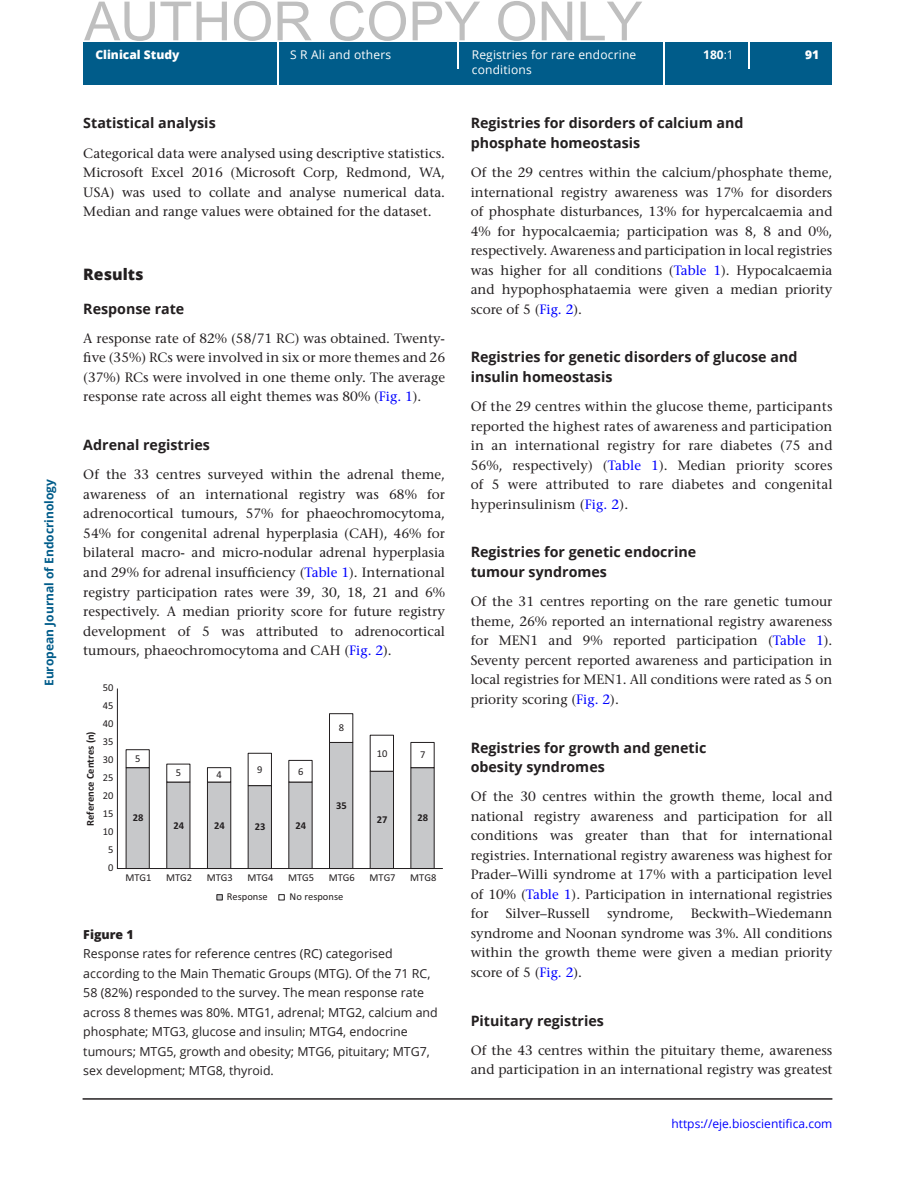
<style>
.page{position:relative;width:915px;height:1191px;background:#fff}
.page>*{position:absolute;margin:0;border:0;box-sizing:border-box;transform-origin:0 0}
.t1{font:54px "Arial";color:#bfbfbf}
.t2{font:800 15.75px "Open Sans";color:#231f20}
.H2-H1{font:700 14.25px/19.5px "Open Sans";color:#231f20}
.TXT{font:500 13.5px/19.5px "Stone Serif Std";color:#231f20;text-align:justify}
.FC{font:12.3px/19.5px "Open Sans";color:#231f20}
.FC-2{font:800 12.3px "Open Sans";color:#231f20}
.t3{font:12px "Open Sans";letter-spacing:.015em;color:#fff}
.t4{font:700 12px "Open Sans";color:#005c8a}
.t5{font:12px "Open Sans";color:#00f}
.t6{font:800 12px "Open Sans";color:#fff}
.t7{font:700 12px "Open Sans";color:#fff}
.t8{font:10.5px "Calibri";color:#231f20}
.t9{font:700 10.5px "Calibri";color:#231f20}
.s1{font-weight:400}
.s2{color:#00f}
</style>
<div class="page">
<div style="left:83px;top:42px;width:748px;height:43px;background:#005c8a"></div>
<hr style="left:277px;top:42px;width:1px;height:43px;background:#fff">
<hr style="left:663px;top:42px;width:1px;height:43px;background:#fff">
<hr style="left:457px;top:42px;width:2px;height:26px;background:#fff">
<hr style="left:83px;top:1098px;width:749px;height:1px;background:#231f20">
<hr style="left:747px;top:42px;width:2px;height:26px;background:#fff">
<svg style="left:117px;top:688px;width:325px;height:181px"></svg>
<svg style="left:216px;top:894px;width:7px;height:6px"></svg>
<svg style="left:278px;top:894px;width:6px;height:6px"></svg>
<p class="t4" style="left:41px;top:686px;width:209px;rotate:-90deg">European Journal of Endocrinology</p>
<h1 class="t1" style="left:84px;top:-14px;width:560px">AUTHOR COPY ONLY</h1>
<p class="t6" style="left:95px;top:46px;width:85px">Clinical Study</p>
<p class="t3" style="left:290px;top:47px;width:103px">S R Ali and others</p>
<p class="t3" style="left:471px;top:47px;width:166px">Registries for rare endocrine</p>
<p class="t7" style="left:703px;top:46px;width:32px">180<span class="s1">:1</span></p>
<p class="t6" style="left:804px;top:46px;width:16px">91</p>
<p class="t3" style="left:471px;top:61px;width:61px">conditions</p>
<h2 class="H2-H1" style="left:83px;top:113px;width:134px">Statistical analysis</h2>
<p class="TXT" style="left:83px;top:143px;width:363px">Categorical data were analysed using descriptive statistics.<br>Microsoft Excel 2016 (Microsoft Corp, Redmond, WA, USA) was used to collate and analyse numerical data.<br>Median and range values were obtained for the dataset.</p>
<h1 class="t2" style="left:83px;top:262px;width:62px">Results</h1>
<p class="H2-H1" style="left:83px;top:298px;width:103px">Response rate</p>
<p class="TXT" style="left:83px;top:328px;width:363px">A response rate of 82% (58/71 RC) was obtained. Twenty&shy;five (35%) RCs were involved in six or more themes and 26 (37%) RCs were involved in one theme only. The average response rate across all eight themes was 80% (<span class="s2">Fig. 1</span>).</p>
<h2 class="H2-H1" style="left:83px;top:435px;width:128px">Adrenal registries</h2>
<p class="TXT" style="left:83px;top:465px;width:363px">Of the 33 centres surveyed within the adrenal theme, awareness of an international registry was 68% for adrenocortical tumours, 57% for phaeochromocytoma, 54% for congenital adrenal hyperplasia (CAH), 46% for bilateral macro- and micro-nodular adrenal hyperplasia and 29% for adrenal insufficiency (<span class="s2">Table 1</span>). International registry participation rates were 39, 30, 18, 21 and 6% respectively. A median priority score for future registry development of 5 was attributed to adrenocortical tumours, phaeochromocytoma and CAH (<span class="s2">Fig. 2</span>).</p>
<p class="t8" style="left:103px;top:681px;width:12px">50</p>
<p class="t8" style="left:103px;top:699px;width:12px">45</p>
<p class="t8" style="left:103px;top:717px;width:12px">40</p>
<p class="t9" style="left:84px;top:826px;width:96px;rotate:-90deg">Reference Centres (n)</p>
<p class="t8" style="left:103px;top:735px;width:12px">35</p>
<p class="t8" style="left:103px;top:753px;width:12px">30</p>
<p class="t8" style="left:103px;top:771px;width:12px">25</p>
<p class="t8" style="left:103px;top:789px;width:12px">20</p>
<p class="t8" style="left:103px;top:807px;width:12px">15</p>
<p class="t8" style="left:103px;top:825px;width:12px">10</p>
<p class="t8" style="left:108px;top:843px;width:7px">5</p>
<p class="t8" style="left:108px;top:861px;width:7px">0</p>
<p class="t8" style="left:135px;top:752px;width:7px">5</p>
<p class="t9" style="left:133px;top:811px;width:12px">28</p>
<p class="t8" style="left:176px;top:766px;width:7px">5</p>
<p class="t8" style="left:216px;top:768px;width:7px">4</p>
<p class="t8" style="left:257px;top:762px;width:7px">9</p>
<p class="t8" style="left:298px;top:764px;width:7px">6</p>
<p class="t9" style="left:173px;top:818px;width:12px">24</p>
<p class="t9" style="left:214px;top:818px;width:12px">24</p>
<p class="t9" style="left:255px;top:820px;width:12px">23</p>
<p class="t9" style="left:295px;top:818px;width:12px">24</p>
<p class="t8" style="left:338px;top:721px;width:7px">8</p>
<p class="t9" style="left:336px;top:798px;width:12px">35</p>
<p class="t8" style="left:377px;top:746px;width:12px">10</p>
<p class="t8" style="left:420px;top:748px;width:7px">7</p>
<p class="t9" style="left:377px;top:813px;width:12px">27</p>
<p class="t9" style="left:417px;top:811px;width:12px">28</p>
<p class="t8" style="left:125px;top:871px;width:27px">MTG1</p>
<p class="t8" style="left:166px;top:871px;width:27px">MTG2</p>
<p class="t8" style="left:207px;top:871px;width:27px">MTG3</p>
<p class="t8" style="left:247px;top:871px;width:27px">MTG4</p>
<p class="t8" style="left:288px;top:871px;width:27px">MTG5</p>
<p class="t8" style="left:329px;top:871px;width:27px">MTG6</p>
<p class="t8" style="left:369px;top:871px;width:27px">MTG7</p>
<p class="t8" style="left:410px;top:871px;width:27px">MTG8</p>
<p class="t8" style="left:227px;top:890px;width:42px">Response</p>
<p class="t8" style="left:289px;top:890px;width:55px">No response</p>
<p class="FC-2" style="left:83px;top:924px;width:52px">Figure 1</p>
<p class="FC" style="left:83px;top:943px;width:356px">Response rates for reference centres (RC) categorised according to the Main Thematic Groups (MTG). Of the 71 RC, 58 (82%) responded to the survey. The mean response rate across 8 themes was 80%. MTG1, adrenal; MTG2, calcium and phosphate; MTG3, glucose and insulin; MTG4, endocrine tumours; MTG5, growth and obesity; MTG6, pituitary; MTG7, sex development; MTG8, thyroid.</p>
<h2 class="H2-H1" style="left:470px;top:113px;width:274px">Registries for disorders of calcium and phosphate homeostasis</h2>
<p class="TXT" style="left:470px;top:163px;width:363px">Of the 29 centres within the calcium/phosphate theme, international registry awareness was 17% for disorders of phosphate disturbances, 13% for hypercalcaemia and 4% for hypocalcaemia; participation was 8, 8 and 0%, respectively. Awareness and participation in local registries was higher for all conditions (<span class="s2">Table 1</span>). Hypocalcaemia and hypophosphataemia were given a median priority score of 5 (<span class="s2">Fig. 2</span>).</p>
<h2 class="H2-H1" style="left:470px;top:347px;width:328px">Registries for genetic disorders of glucose and insulin homeostasis</h2>
<p class="TXT" style="left:470px;top:397px;width:363px">Of the 29 centres within the glucose theme, participants reported the highest rates of awareness and participation in an international registry for rare diabetes (75 and 56%, respectively) (<span class="s2">Table 1</span>). Median priority scores of 5 were attributed to rare diabetes and congenital hyperinsulinism (<span class="s2">Fig. 2</span>).</p>
<h2 class="H2-H1" style="left:470px;top:542px;width:227px">Registries for genetic endocrine tumour syndromes</h2>
<p class="TXT" style="left:470px;top:592px;width:363px">Of the 31 centres reporting on the rare genetic tumour theme, 26% reported an international registry awareness for MEN1 and 9% reported participation (<span class="s2">Table 1</span>).<br>Seventy percent reported awareness and participation in local registries for MEN1. All conditions were rated as 5 on priority scoring (<span class="s2">Fig. 2</span>).</p>
<h2 class="H2-H1" style="left:470px;top:737px;width:237px">Registries for growth and genetic obesity syndromes</h2>
<p class="TXT" style="left:470px;top:787px;width:363px">Of the 30 centres within the growth theme, local and national registry awareness and participation for all conditions was greater than that for international registries. International registry awareness was highest for Prader–Willi syndrome at 17% with a participation level of 10% (<span class="s2">Table 1</span>). Participation in international registries for</p>
<p class="TXT" style="left:470px;top:904px;width:363px;text-indent:220px">Beckwith–Wiedemann syndrome and Noonan syndrome was 3%. All conditions within the growth theme were given a median priority score of 5 (<span class="s2">Fig. 2</span>).</p>
<h2 class="H2-H1" style="left:470px;top:1010px;width:135px">Pituitary registries</h2>
<p class="TXT" style="left:470px;top:1040px;width:363px">Of the 43 centres within the pituitary theme, awareness and participation in an international registry was greatest</p>
<p class="TXT" style="left:505px;top:904px;width:86px">Silver–Russell</p>
<p class="TXT" style="left:607px;top:904px;width:68px">syndrome,</p>
<p class="t5" style="left:671px;top:1115px;width:162px">https://eje.bioscientifica.com</p>
</div>
